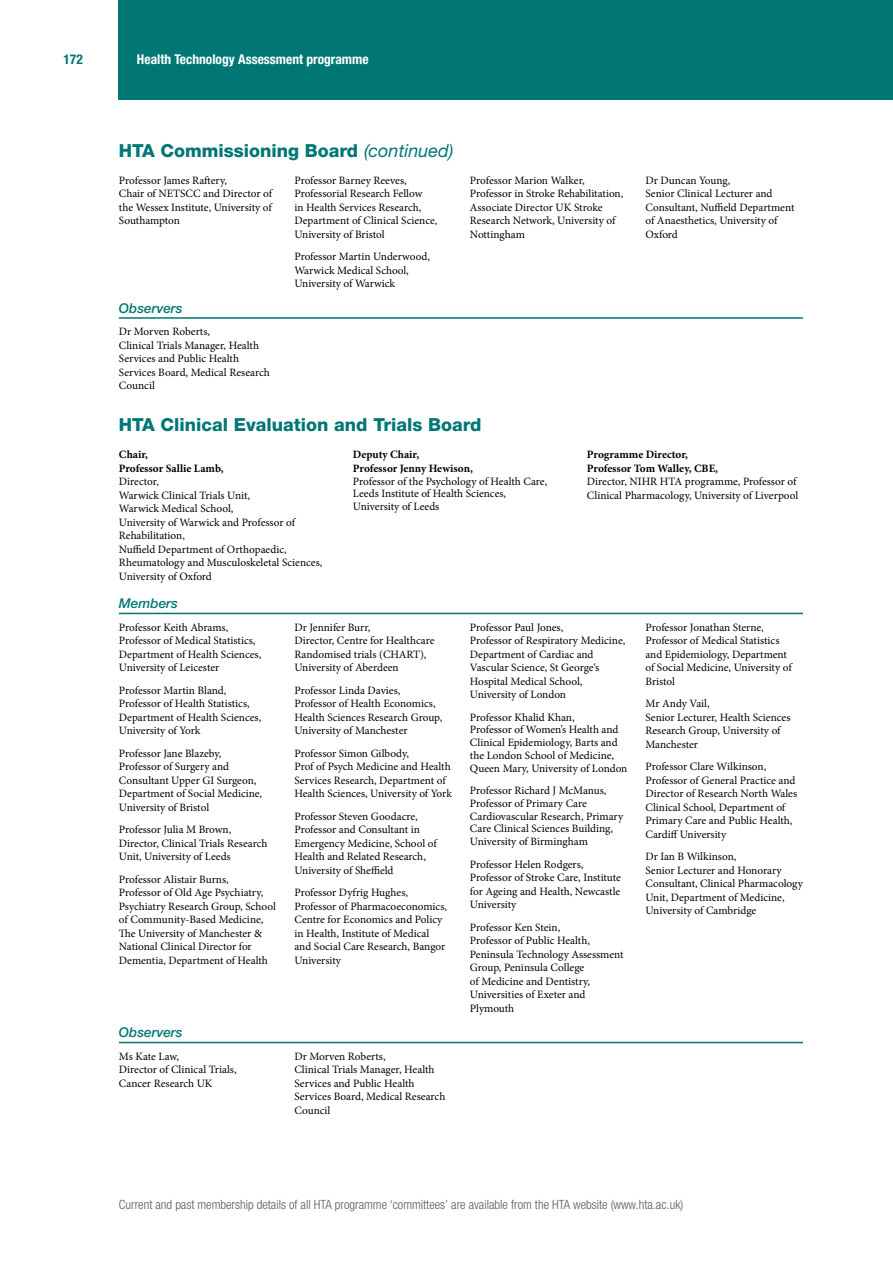
<style>
.page{position:relative;width:893px;height:1263px;background:#fff}
.page>*{position:absolute;margin:0;border:0;box-sizing:border-box;transform-origin:0 0}
.t1{font:800 18px "Helvetica Neue LT Pro";color:#007775}
.t2{font:700 condensed 13.5px "Helvetica Neue LT Pro";color:#fff}
.t3{font:italic 500 13.5px "Helvetica Neue LT Pro";color:#007775}
.t4{font:700 condensed 13.5px "Helvetica Neue LT Pro";color:#007775}
.t5{font:300 condensed 12.75px "Helvetica Neue LT Pro";color:#58595b}
.t6{font:11.25px/13.5px "Minion Pro";letter-spacing:-.005em;color:#000}
.t7{font:700 11.25px/13.5px "Minion Pro";color:#000}
.s1{font-weight:400;font-style:italic}
</style>
<div class="page">
<div style="left:119px;top:0;width:774px;height:99px;background:#007775"></div>
<hr style="left:119px;top:317px;width:684px;height:2px;background:#007775">
<hr style="left:119px;top:613px;width:684px;height:1px;background:#007775">
<hr style="left:119px;top:1042px;width:684px;height:1px;background:#007775">
<p class="t4" style="left:63px;top:51px;width:21px">172</p>
<p class="t2" style="left:137px;top:51px;width:233px">Health Technology Assessment programme</p>
<h1 class="t1" style="left:119px;top:140px;width:336px">HTA Commissioning Board <span class="s1">(continued)</span></h1>
<p class="t6" style="left:119px;top:173px;width:155px">Professor James Raftery,<br>Chair of NETSCC and Director of the Wessex Institute, University of<br>Southampton</p>
<p class="t6" style="left:294px;top:173px;width:144px">Professor Barney Reeves,<br>Professorial Research Fellow<br>in Health Services Research,<br>Department of Clinical Science,<br>University of Bristol</p>
<p class="t6" style="left:294px;top:250px;width:137px">Professor Martin Underwood,<br>Warwick Medical School,<br>University of Warwick</p>
<p class="t3" style="left:119px;top:300px;width:65px">Observers</p>
<p class="t6" style="left:119px;top:325px;width:152px">Dr Morven Roberts,<br>Clinical Trials Manager, Health<br>Services and Public Health<br>Services Board, Medical Research<br>Council</p>
<p class="t6" style="left:470px;top:173px;width:155px">Professor Marion Walker,<br>Professor in Stroke Rehabilitation,<br>Associate Director UK Stroke<br>Research Network, University of<br>Nottingham</p>
<p class="t6" style="left:645px;top:173px;width:150px">Dr Duncan Young,<br>Senior Clinical Lecturer and<br>Consultant, Nuffield Department of Anaesthetics, University of<br>Oxford</p>
<h1 class="t1" style="left:119px;top:414px;width:364px">HTA Clinical Evaluation and Trials Board</h1>
<p class="t7" style="left:119px;top:448px;width:106px">Chair,<br>Professor Sallie Lamb,</p>
<p class="t6" style="left:119px;top:475px;width:205px">Director,<br>Warwick Clinical Trials Unit,<br>Warwick Medical School,<br>University of Warwick and Professor of<br>Rehabilitation,<br>Nuffield Department of Orthopaedic,<br>Rheumatology and Musculoskeletal Sciences,<br>University of Oxford</p>
<p class="t7" style="left:353px;top:448px;width:121px">Deputy Chair,<br>Professor Jenny Hewison,</p>
<p class="t6" style="left:353px;top:475px;width:196px;line-height:12.8px">Professor of the Psychology of Health Care,<br>Leeds Institute of Health Sciences,<br>University of Leeds</p>
<p class="t7" style="left:587px;top:448px;width:133px">Programme Director,<br>Professor Tom Walley, CBE,</p>
<p class="t6" style="left:587px;top:475px;width:213px">Director, NIHR HTA programme, Professor of<br>Clinical Pharmacology, University of Liverpool</p>
<p class="t3" style="left:119px;top:595px;width:61px">Members</p>
<p class="t6" style="left:119px;top:620px;width:144px">Professor Keith Abrams,<br>Professor of Medical Statistics,<br>Department of Health Sciences,<br>University of Leicester</p>
<p class="t6" style="left:119px;top:683px;width:144px">Professor Martin Bland,<br>Professor of Health Statistics,<br>Department of Health Sciences,<br>University of York</p>
<p class="t6" style="left:119px;top:746px;width:145px">Professor Jane Blazeby,<br>Professor of Surgery and<br>Consultant Upper GI Surgeon,<br>Department of Social Medicine,<br>University of Bristol</p>
<p class="t6" style="left:119px;top:823px;width:150px">Professor Julia M Brown,<br>Director, Clinical Trials Research<br>Unit, University of Leeds</p>
<p class="t6" style="left:119px;top:872px;width:158px">Professor Alistair Burns,<br>Professor of Old Age Psychiatry,<br>Psychiatry Research Group, School of Community-Based Medicine,<br>The University of Manchester &amp;<br>National Clinical Director for<br>Dementia, Department of Health</p>
<p class="t6" style="left:294px;top:620px;width:142px">Dr Jennifer Burr,<br>Director, Centre for Healthcare<br>Randomised trials (CHART),<br>University of Aberdeen</p>
<p class="t6" style="left:294px;top:683px;width:149px">Professor Linda Davies,<br>Professor of Health Economics,<br>Health Sciences Research Group,<br>University of Manchester</p>
<p class="t6" style="left:294px;top:746px;width:159px">Professor Simon Gilbody,<br>Prof of Psych Medicine and Health<br>Services Research, Department of<br>Health Sciences, University of York</p>
<p class="t6" style="left:294px;top:809px;width:144px">Professor Steven Goodacre,<br>Professor and Consultant in<br>Emergency Medicine, School of<br>Health and Related Research,<br>University of Sheffield</p>
<p class="t6" style="left:294px;top:886px;width:154px">Professor Dyfrig Hughes,<br>Professor of Pharmacoeconomics,<br>Centre for Economics and Policy in Health, Institute of Medical and Social Care Research, Bangor<br>University</p>
<p class="t3" style="left:119px;top:1024px;width:65px">Observers</p>
<p class="t6" style="left:119px;top:1049px;width:119px">Ms Kate Law,<br>Director of Clinical Trials,<br>Cancer Research UK</p>
<p class="t6" style="left:294px;top:1049px;width:152px">Dr Morven Roberts,<br>Clinical Trials Manager, Health<br>Services and Public Health<br>Services Board, Medical Research<br>Council</p>
<p class="t6" style="left:470px;top:620px;width:157px">Professor Paul Jones,<br>Professor of Respiratory Medicine,<br>Department of Cardiac and<br>Vascular Science, St George‘s<br>Hospital Medical School,<br>University of London</p>
<p class="t6" style="left:470px;top:711px;width:159px;line-height:12.8px">Professor Khalid Khan,<br>Professor of Women’s Health and<br>Clinical Epidemiology, Barts and the London School of Medicine,<br>Queen Mary, University of London</p>
<p class="t6" style="left:470px;top:784px;width:155px;line-height:12.8px">Professor Richard J McManus,<br>Professor of Primary Care<br>Cardiovascular Research, Primary<br>Care Clinical Sciences Building,<br>University of Birmingham</p>
<p class="t6" style="left:470px;top:857px;width:152px">Professor Helen Rodgers,<br>Professor of Stroke Care, Institute for Ageing and Health, Newcastle<br>University</p>
<p class="t6" style="left:470px;top:920px;width:155px">Professor Ken Stein,<br>Professor of Public Health,<br>Peninsula Technology Assessment<br>Group, Peninsula College<br>of Medicine and Dentistry,<br>Universities of Exeter and<br>Plymouth</p>
<p class="t6" style="left:645px;top:620px;width:148px">Professor Jonathan Sterne,<br>Professor of Medical Statistics and Epidemiology, Department of Social Medicine, University of<br>Bristol</p>
<p class="t6" style="left:645px;top:697px;width:147px">Mr Andy Vail,<br>Senior Lecturer, Health Sciences<br>Research Group, University of<br>Manchester</p>
<p class="t6" style="left:645px;top:760px;width:153px">Professor Clare Wilkinson,<br>Professor of General Practice and<br>Director of Research North Wales<br>Clinical School, Department of<br>Primary Care and Public Health,<br>Cardiff University</p>
<p class="t6" style="left:645px;top:850px;width:159px">Dr Ian B Wilkinson,<br>Senior Lecturer and Honorary<br>Consultant, Clinical Pharmacology<br>Unit, Department of Medicine,<br>University of Cambridge</p>
<p class="t5" style="left:119px;top:1197px;width:566px">Current and past membership details of all HTA programme ‘committees’ are available from the HTA website (www.hta.ac.uk)</p>
</div>
